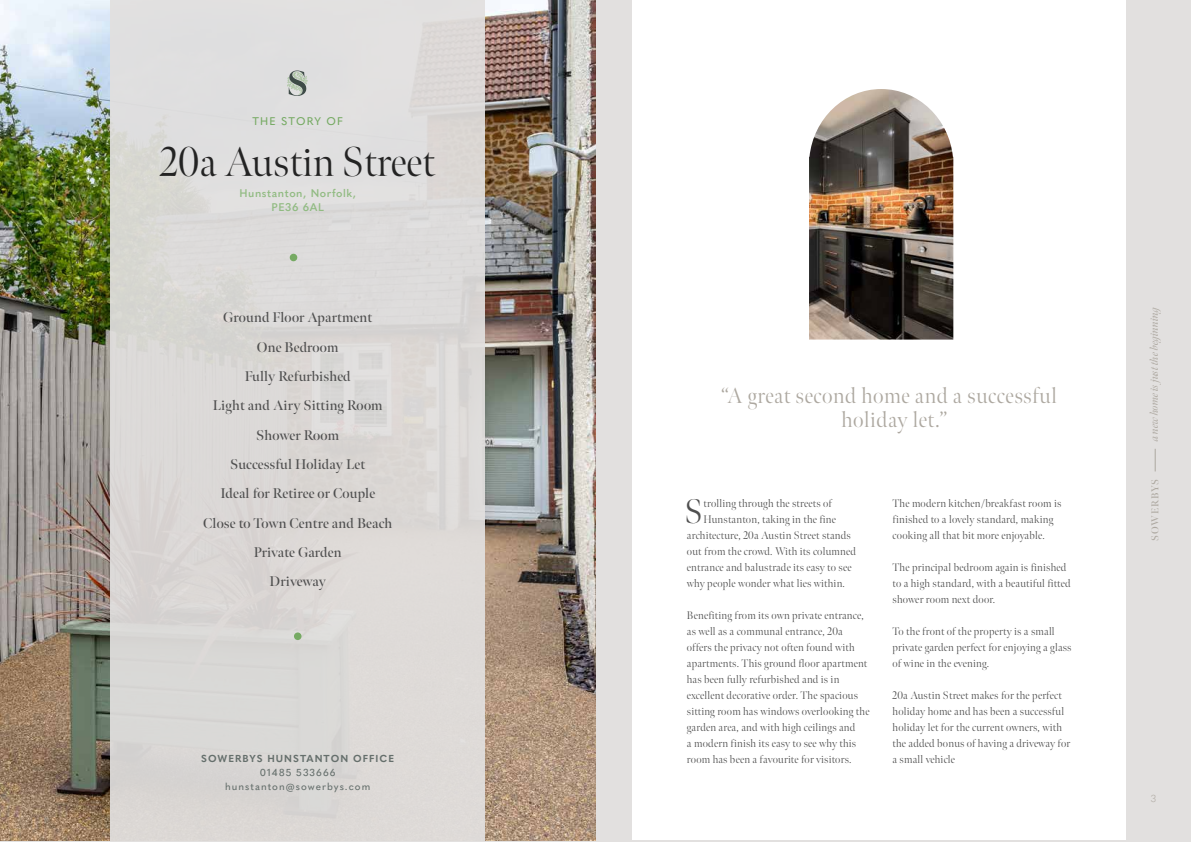
<style>
.page{position:relative;width:1191px;height:842px;background:#fff}
.page>*{position:absolute;margin:0;border:0;box-sizing:border-box;transform-origin:0 0}
.t1{font:300 41.5px "Meno Banner";color:#232323}
.t2{font:300 34px "Meno Banner";color:#4f4f4f}
.t3{font:300 22px/24px "Meno Banner";letter-spacing:.025em;color:#ada8a0;text-align:center}
.t4{font:600 14px/29.3px "Meno Banner";letter-spacing:.01em;color:#4f4f4f;text-align:center}
.t5{font:300 11px/16px "Meno Banner";letter-spacing:.02em;color:#4f4f4f}
.t6{font:italic 11px "Meno Banner";letter-spacing:-.01em;color:#ada8a0}
.t7{font:600 11px/14px "Quasimoda";letter-spacing:.05em;color:#91bb82;text-align:center}
.t8{font:500 11px "Quasimoda";letter-spacing:.1em;color:#76aa63}
.t9{font:500 10px/14px "Quasimoda";letter-spacing:.1em;color:#656f6c;text-align:center}
.t10{font:700 10px "Quasimoda";letter-spacing:.1em;color:#656f6c}
.t11{font:600 10px "Meno Banner";letter-spacing:.08em;color:#ada8a0}
.t12{font:300 10px "Quasimoda";color:#ada8a0}
</style>
<div class="page">
<div style="left:595px;top:0;width:596px;height:842px;background:#e2e0df"></div>
<svg style="left:1155px;top:449px;width:1px;height:22px"></svg>
<img style="left:0;top:0;width:595px;height:840px">
<div style="left:633px;top:0;width:493px;height:840px;background:#fff"></div>
<div style="left:111px;top:0;width:374px;height:842px;background:#dcdad7"></div>
<div style="left:290px;top:254px;width:7px;height:7px;background:#76aa63;border-radius:50%"></div>
<div style="left:294px;top:632px;width:7px;height:8px;background:#76aa63;border-radius:50%"></div>
<svg style="left:287px;top:71px;width:21px;height:25px"></svg>
<img style="left:809px;top:89px;width:144px;height:251px">
<p class="t8" style="left:252px;top:113px;width:92px">THE STORY OF</p>
<h1 class="t1" style="left:160px;top:137px;width:276px">20a Austin Street</h1>
<p class="t7" style="left:239px;top:186px;width:118px">Hunstanton, Norfolk,<br>PE36 6AL</p>
<p class="t4" style="left:203px;top:303px;width:190px">Ground Floor Apartment<br>One Bedroom<br>Fully Refurbished<br>Light and Airy Sitting Room<br>Shower Room<br>Successful Holiday Let<br>Ideal for Retiree or Couple<br>Close to Town Centre and Beach<br>Private Garden<br>Driveway</p>
<p class="t10" style="left:201px;top:750px;width:194px">SOWERBYS HUNSTANTON OFFICE</p>
<p class="t9" style="left:225px;top:764px;width:147px">01485 533666 hunstanton@sowerbys.com</p>
<h3 class="t3" style="left:720px;top:384px;width:338px">“A great second home and a successful holiday let.”</h3>
<h2 class="t2" style="left:684px;top:491px;width:20px">S</h2>
<p class="t5" style="left:703px;top:496px;width:130px">trolling through the streets of</p>
<p class="t5" style="left:703px;top:512px;width:134px">Hunstanton, taking in the fine</p>
<p class="t5" style="left:687px;top:528px;width:165px">architecture, 20a Austin Street stands</p>
<p class="t5" style="left:687px;top:544px;width:171px">out from the crowd. With its columned</p>
<p class="t5" style="left:687px;top:560px;width:166px">entrance and balustrade its easy to see</p>
<p class="t5" style="left:687px;top:576px;width:160px">why people wonder what lies within.</p>
<p class="t5" style="left:687px;top:608px;width:184px">Benefiting from its own private entrance, as well as a communal entrance, 20a offers the privacy not often found with apartments. This ground floor apartment has been fully refurbished and is in excellent decorative order. The spacious sitting room has windows overlooking the garden area, and with high ceilings and<br>a modern finish its easy to see why this room has been a favourite for visitors.</p>
<p class="t5" style="left:892px;top:496px;width:170px">The modern kitchen/breakfast room is finished to a lovely standard, making cooking all that bit more enjoyable.</p>
<p class="t5" style="left:892px;top:560px;width:180px">The principal bedroom again is finished to a high standard, with a beautiful fitted shower room next door.</p>
<p class="t5" style="left:892px;top:624px;width:180px">To the front of the property is a small private garden perfect for enjoying a glass of wine in the evening.</p>
<p class="t5" style="left:892px;top:688px;width:179px">20a Austin Street makes for the perfect holiday home and has been a successful holiday let for the current owners, with the added bonus of having a driveway for a small vehicle</p>
<p class="t6" style="left:1147px;top:441px;width:138px;rotate:-90deg">a new home is just the beginning</p>
<p class="t11" style="left:1149px;top:541px;width:63px;rotate:-90deg">SOWERBYS</p>
<p class="t12" style="left:1150px;top:791px;width:7px">3</p>
</div>
